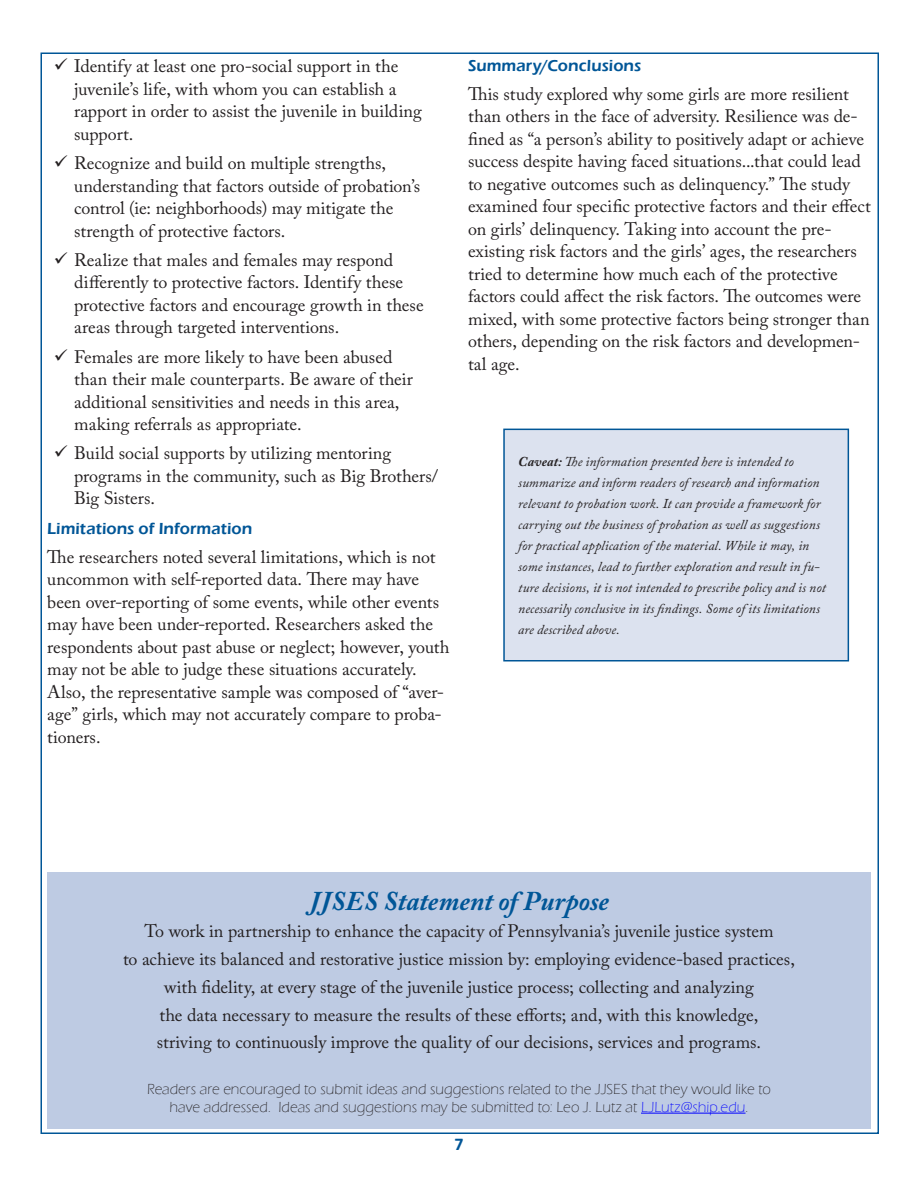
<style>
.page{position:relative;width:918px;height:1188px;background:#fff}
.page>*{position:absolute;margin:0;border:0;box-sizing:border-box;transform-origin:0 0}
.t1{font:italic 700 27px "Adobe Caslon Pro";color:#005697}
.t2{font:18px/22.5px "Adobe Caslon Pro";letter-spacing:-.005em;color:#231f20}
.t3{font:700 18px "Calibri";color:#005697}
.t4{font:600 16.5px "Eras ITC";letter-spacing:.005em;color:#005697}
.t5{font:300 15px/18px "Eras ITC";letter-spacing:.005em;color:#231f20;text-align:center}
.t6{font:italic 13.5px/21px "Adobe Caslon Pro";letter-spacing:.01em;color:#231f20}
.s1{font-weight:700}
.s2{color:#00f}
</style>
<div class="page">
<div style="left:47px;top:872px;width:824px;height:256px;background:#becbe3"></div>
<hr style="left:641px;top:1113px;width:105px;height:1px;background:#00f">
<div style="left:504px;top:429px;width:344px;height:232px;background:#dce2ef"></div>
<div style="left:503px;top:429px;width:346px;height:233px;border:2px solid #005697"></div>
<p class="t2" style="left:74px;top:55px;width:349px">Identify at least one pro-social support in the juvenile’s life, with whom you can establish a rapport in order to assist the juvenile in building support.</p>
<p class="t2" style="left:74px;top:152px;width:348px">Recognize and build on multiple strengths, understanding that factors outside of probation’s control (ie: neighborhoods) may mitigate the strength of protective factors.</p>
<p class="t2" style="left:74px;top:249px;width:351px">Realize that males and females may respond differently to protective factors. Identify these protective factors and encourage growth in these areas through targeted interventions.</p>
<p class="t2" style="left:74px;top:345px;width:340px">Females are more likely to have been abused than their male counterparts. Be aware of their additional sensitivities and needs in this area, making referrals as appropriate.</p>
<p class="t2" style="left:74px;top:442px;width:365px">Build social supports by utilizing mentoring programs in the community, such as Big Brothers/<br>Big Sisters.</p>
<p class="t4" style="left:47px;top:519px;width:207px">Limitations of Information</p>
<p class="t2" style="left:47px;top:546px;width:404px">The researchers noted several limitations, which is not uncommon with self-reported data. There may have been over-reporting of some events, while other events may have been under-reported. Researchers asked the respondents about past abuse or neglect; however, youth may not be able to judge these situations accurately.<br>Also, the representative sample was composed of “aver&shy;age” girls, which may not accurately compare to proba&shy;tioners.</p>
<p class="t4" style="left:468px;top:56px;width:175px">Summary/Conclusions</p>
<p class="t2" style="left:468px;top:82px;width:404px">This study explored why some girls are more resilient than others in the face of adversity. Resilience was de&shy;fined as “a person’s ability to positively adapt or achieve success despite having faced situations...that could lead to negative outcomes such as delinquency.” The study examined four specific protective factors and their effect on girls’ delinquency. Taking into account the pre&shy;existing risk factors and the girls’ ages, the researchers tried to determine how much each of the protective factors could affect the risk factors. The outcomes were mixed, with some protective factors being stronger than others, depending on the risk factors and developmen&shy;tal age.</p>
<p class="t6" style="left:518px;top:451px;width:309px"><span class="s1">Caveat:</span> The information presented here is intended to summarize and inform readers of research and information relevant to probation work. It can provide a framework for carrying out the business of probation as well as suggestions for practical application of the material. While it may, in some instances, lead to further exploration and result in fu&shy;ture decisions, it is not intended to prescribe policy and is not necessarily conclusive in its findings. Some of its limitations are described above.</p>
<h1 class="t1" style="left:309px;top:884px;width:302px">JJSES Statement of Purpose</h1>
<p class="t2" style="left:123px;top:917px;width:673px;line-height:27.8px;text-align:center">To work in partnership to enhance the capacity of Pennsylvania’s juvenile justice system<br>to achieve its balanced and restorative justice mission by: employing evidence-based practices, with fidelity, at every stage of the juvenile justice process; collecting and analyzing<br>the data necessary to measure the results of these efforts; and, with this knowledge,<br>striving to continuously improve the quality of our decisions, services and programs.</p>
<p class="t5" style="left:147px;top:1080px;width:625px">Readers are encouraged to submit ideas and suggestions related to the JJSES that they would like to have addressed. Ideas and suggestions may be submitted to: Leo J. Lutz at <span class="s2">LJLutz@ship.edu</span>.</p>
<p class="t3" style="left:454px;top:1132px;width:11px">7</p>
</div>
